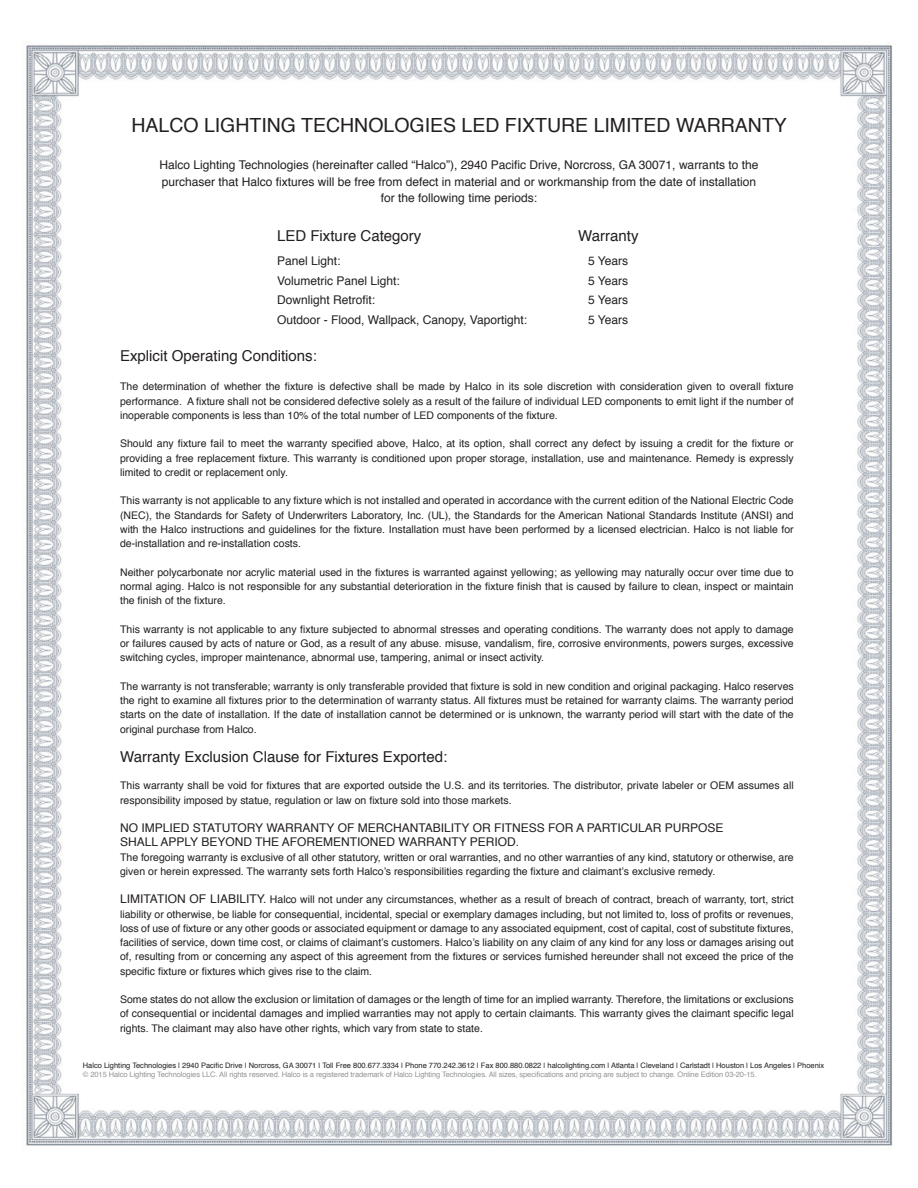
<style>
.page{position:relative;width:918px;height:1188px;background:#fff}
.page>*{position:absolute;margin:0;border:0;box-sizing:border-box;transform-origin:0 0}
.t1{font:19.5px "Helvetica";color:#231f20}
.t2{font:15px "Helvetica";color:#231f20}
.t3{font:12px/16.5px "Helvetica";color:#231f20}
.t4{font:10.5px/14.2px "Helvetica";color:#231f20;text-align:justify}
.t5{font:7.5px "Helvetica";color:#231f20}
.t6{font:7.5px "Helvetica";letter-spacing:-.01em;color:#939598}
.s1{font-size:12px}
</style>
<div class="page">
<img style="left:26px;top:45px;width:866px;height:1101px">
<div style="left:277px;top:230px;width:364px;height:117px;background:#fff"></div>
<h1 class="t1" style="left:131px;top:110px;width:657px">HALCO LIGHTING TECHNOLOGIES LED FIXTURE LIMITED WARRANTY</h1>
<p class="t3" style="left:160px;top:157px;width:600px;text-align:center">Halco Lighting Technologies (hereinafter called “Halco”), 2940 Pacific Drive, Norcross, GA 30071, warrants to the purchaser that Halco fixtures will be free from defect in material and or workmanship from the date of installation for the following time periods:</p>
<h2 class="t2" style="left:277px;top:224px;width:146px">LED Fixture Category</h2>
<h2 class="t2" style="left:578px;top:224px;width:62px">Warranty</h2>
<p class="t3" style="left:277px;top:253px;width:65px">Panel Light:</p>
<p class="t3" style="left:588px;top:253px;width:42px">5 Years</p>
<p class="t3" style="left:277px;top:273px;width:124px">Volumetric Panel Light:</p>
<p class="t3" style="left:588px;top:273px;width:42px">5 Years</p>
<p class="t3" style="left:277px;top:292px;width:100px">Downlight Retrofit:</p>
<p class="t3" style="left:588px;top:292px;width:42px">5 Years</p>
<p class="t3" style="left:277px;top:312px;width:251px">Outdoor - Flood, Wallpack, Canopy, Vaportight:</p>
<p class="t3" style="left:588px;top:312px;width:42px">5 Years</p>
<h2 class="t2" style="left:120px;top:344px;width:198px">Explicit Operating Conditions:</h2>
<p class="t4" style="left:120px;top:380px;width:675px">The determination of whether the fixture is defective shall be made by Halco in its sole discretion with consideration given to overall fixture performance. A fixture shall not be considered defective solely as a result of the failure of individual LED components to emit light if the number of inoperable components is less than 10% of the total number of LED components of the fixture.</p>
<p class="t4" style="left:120px;top:437px;width:675px">Should any fixture fail to meet the warranty specified above, Halco, at its option, shall correct any defect by issuing a credit for the fixture or providing a free replacement fixture. This warranty is conditioned upon proper storage, installation, use and maintenance. Remedy is expressly limited to credit or replacement only.</p>
<p class="t4" style="left:120px;top:494px;width:675px">This warranty is not applicable to any fixture which is not installed and operated in accordance with the current edition of the National Electric Code (NEC), the Standards for Safety of Underwriters Laboratory, Inc. (UL), the Standards for the American National Standards Institute (ANSI) and with the Halco instructions and guidelines for the fixture. Installation must have been performed by a licensed electrician. Halco is not liable for de-installation and re-installation costs.</p>
<p class="t4" style="left:120px;top:565px;width:675px">Neither polycarbonate nor acrylic material used in the fixtures is warranted against yellowing; as yellowing may naturally occur over time due to normal aging. Halco is not responsible for any substantial deterioration in the fixture finish that is caused by failure to clean, inspect or maintain the finish of the fixture.</p>
<p class="t4" style="left:120px;top:622px;width:675px">This warranty is not applicable to any fixture subjected to abnormal stresses and operating conditions. The warranty does not apply to damage or failures caused by acts of nature or God, as a result of any abuse. misuse, vandalism, fire, corrosive environments, powers surges, excessive switching cycles, improper maintenance, abnormal use, tampering, animal or insect activity.</p>
<p class="t4" style="left:120px;top:679px;width:675px">The warranty is not transferable; warranty is only transferable provided that fixture is sold in new condition and original packaging. Halco reserves the right to examine all fixtures prior to the determination of warranty status. All fixtures must be retained for warranty claims. The warranty period starts on the date of installation. If the date of installation cannot be determined or is unknown, the warranty period will start with the date of the original purchase from Halco.</p>
<h2 class="t2" style="left:120px;top:745px;width:329px">Warranty Exclusion Clause for Fixtures Exported:</h2>
<p class="t4" style="left:120px;top:779px;width:675px">This warranty shall be void for fixtures that are exported outside the U.S. and its territories. The distributor, private labeler or OEM assumes all responsibility imposed by statue, regulation or law on fixture sold into those markets.</p>
<p class="t3" style="left:120px;top:821px;width:605px;line-height:14.2px">NO IMPLIED STATUTORY WARRANTY OF MERCHANTABILITY OR FITNESS FOR A PARTICULAR PURPOSE<br>SHALL APPLY BEYOND THE AFOREMENTIONED WARRANTY PERIOD.</p>
<p class="t4" style="left:120px;top:850px;width:675px">The foregoing warranty is exclusive of all other statutory, written or oral warranties, and no other warranties of any kind, statutory or otherwise, are given or herein expressed. The warranty sets forth Halco’s responsibilities regarding the fixture and claimant’s exclusive remedy.</p>
<p class="t4" style="left:120px;top:893px;width:675px"><span class="s1">LIMITATION OF LIABILITY.</span> Halco will not under any circumstances, whether as a result of breach of contract, breach of warranty, tort, strict liability or otherwise, be liable for consequential, incidental, special or exemplary damages including, but not limited to, loss of profits or revenues, loss of use of fixture or any other goods or associated equipment or damage to any associated equipment, cost of capital, cost of substitute fixtures, facilities of service, down time cost, or claims of claimant’s customers. Halco’s liability on any claim of any kind for any loss or damages arising out of, resulting from or concerning any aspect of this agreement from the fixtures or services furnished hereunder shall not exceed the price of the specific fixture or fixtures which gives rise to the claim.</p>
<p class="t4" style="left:120px;top:993px;width:675px">Some states do not allow the exclusion or limitation of damages or the length of time for an implied warranty. Therefore, the limitations or exclusions of consequential or incidental damages and implied warranties may not apply to certain claimants. This warranty gives the claimant specific legal rights. The claimant may also have other rights, which vary from state to state.</p>
<p class="t5" style="left:83px;top:1060px;width:743px">Halco Lighting Technologies | 2940 Pacific Drive | Norcross, GA 30071 | Toll Free 800.677.3334 | Phone 770.242.3612 | Fax 800.880.0822 | halcolighting.com | Atlanta | Cleveland | Carlstadt | Houston | Los Angeles | Phoenix</p>
<p class="t6" style="left:83px;top:1069px;width:675px">© 2015 Halco Lighting Technologies LLC. All rights reserved. Halco is a registered trademark of Halco Lighting Technologies. All sizes, specifications and pricing are subject to change. Online Edition 03-20-15.</p>
</div>
